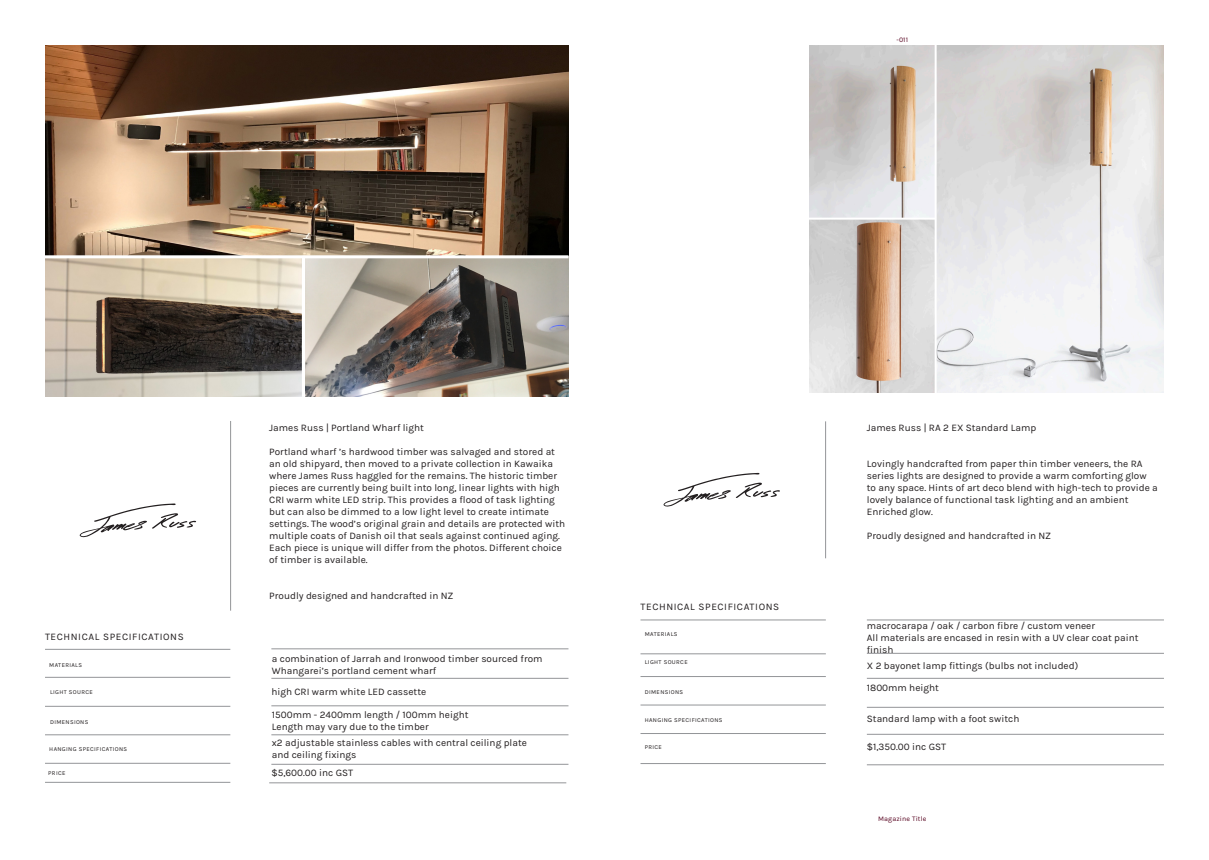
<style>
.page{position:relative;width:1209px;height:860px;background:#fff}
.page>*{position:absolute;margin:0;border:0;box-sizing:border-box;transform-origin:0 0}
.t1{font:10px/12px "Karla";color:#231f20}
.t2{font:10px "Karla";letter-spacing:.06em;color:#231f20}
.t3{font:7px "Karla";letter-spacing:.02em;color:#5b0925}
.t4{font:6px "Karla";letter-spacing:.06em;color:#231f20}
</style>
<div class="page">
<img style="left:936px;top:45px;width:228px;height:347px">
<img style="left:809px;top:45px;width:125px;height:173px">
<img style="left:809px;top:220px;width:125px;height:172px">
<hr style="left:825px;top:421px;width:1px;height:137px;background:#939598">
<svg style="left:663px;top:473px;width:117px;height:34px"></svg>
<hr style="left:640px;top:620px;width:186px;height:1px;background:#939598">
<hr style="left:640px;top:653px;width:186px;height:1px;background:#939598">
<hr style="left:640px;top:676px;width:186px;height:1px;background:#939598">
<hr style="left:640px;top:705px;width:186px;height:1px;background:#939598">
<hr style="left:640px;top:733px;width:186px;height:1px;background:#939598">
<hr style="left:640px;top:763px;width:186px;height:1px;background:#939598">
<hr style="left:867px;top:653px;width:297px;height:1px;background:#939598">
<hr style="left:867px;top:620px;width:297px;height:1px;background:#939598">
<hr style="left:867px;top:678px;width:297px;height:1px;background:#939598">
<hr style="left:867px;top:707px;width:297px;height:1px;background:#939598">
<hr style="left:867px;top:734px;width:297px;height:1px;background:#939598">
<hr style="left:867px;top:764px;width:297px;height:1px;background:#939598">
<hr style="left:45px;top:649px;width:185px;height:1px;background:#939598">
<hr style="left:45px;top:677px;width:185px;height:1px;background:#939598">
<hr style="left:45px;top:706px;width:185px;height:1px;background:#939598">
<hr style="left:45px;top:734px;width:185px;height:1px;background:#939598">
<hr style="left:45px;top:763px;width:185px;height:1px;background:#939598">
<hr style="left:45px;top:782px;width:185px;height:1px;background:#939598">
<hr style="left:271px;top:649px;width:297px;height:1px;background:#939598">
<hr style="left:271px;top:678px;width:297px;height:1px;background:#939598">
<hr style="left:271px;top:705px;width:297px;height:1px;background:#939598">
<hr style="left:271px;top:734px;width:297px;height:1px;background:#939598">
<hr style="left:271px;top:764px;width:297px;height:1px;background:#939598">
<hr style="left:269px;top:782px;width:297px;height:1px;background:#939598">
<hr style="left:230px;top:421px;width:1px;height:190px;background:#939598">
<svg style="left:79px;top:503px;width:117px;height:34px"></svg>
<img style="left:45px;top:45px;width:523px;height:210px">
<img style="left:45px;top:258px;width:257px;height:138px">
<img style="left:305px;top:258px;width:263px;height:139px">
<p class="t3" style="left:896px;top:36px;width:13px">-011</p>
<p class="t2" style="left:45px;top:631px;width:140px">TECHNICAL SPECIFICATIONS</p>
<p class="t4" style="left:49px;top:662px;width:34px">MATERIALS</p>
<p class="t4" style="left:50px;top:689px;width:44px">LIGHT SOURCE</p>
<p class="t4" style="left:50px;top:718px;width:40px">DIMENSIONS</p>
<p class="t4" style="left:49px;top:745px;width:79px">HANGING SPECIFICATIONS</p>
<p class="t4" style="left:48px;top:770px;width:19px">PRICE</p>
<p class="t1" style="left:269px;top:421px;width:156px">James Russ | Portland Wharf light</p>
<p class="t1" style="left:269px;top:445px;width:297px">Portland wharf ’s hardwood timber was salvaged and stored at an old shipyard, then moved to a private collection in Kawaika where James Russ haggled for the remains. The historic timber pieces are currently being built into long, linear lights with high CRI warm white LED strip. This provides a flood of task lighting but can also be dimmed to a low light level to create intimate settings. The wood’s original grain and details are protected with multiple coats of Danish oil that seals against continued aging.<br>Each piece is unique will differ from the photos. Different choice of timber is available.</p>
<p class="t1" style="left:269px;top:589px;width:186px">Proudly designed and handcrafted in NZ</p>
<p class="t1" style="left:272px;top:653px;width:272px">a combination of Jarrah and Ironwood timber sourced from</p>
<p class="t1" style="left:272px;top:665px;width:166px">Whangarei’s portland cement wharf</p>
<p class="t1" style="left:271px;top:685px;width:156px">high CRI warm white LED cassette</p>
<p class="t1" style="left:272px;top:709px;width:198px">1500mm - 2400mm length / 100mm height</p>
<p class="t1" style="left:272px;top:721px;width:158px">Length may vary due to the timber</p>
<p class="t1" style="left:272px;top:737px;width:256px">x2 adjustable stainless cables with central ceiling plate and ceiling fixings</p>
<p class="t1" style="left:271px;top:766px;width:83px">$5,600.00 inc GST</p>
<p class="t2" style="left:640px;top:601px;width:140px">TECHNICAL SPECIFICATIONS</p>
<p class="t4" style="left:645px;top:631px;width:34px">MATERIALS</p>
<p class="t4" style="left:645px;top:658px;width:44px">LIGHT SOURCE</p>
<p class="t4" style="left:645px;top:688px;width:40px">DIMENSIONS</p>
<p class="t4" style="left:645px;top:717px;width:79px">HANGING SPECIFICATIONS</p>
<p class="t4" style="left:645px;top:744px;width:19px">PRICE</p>
<p class="t1" style="left:867px;top:421px;width:171px">James Russ | RA 2 EX Standard Lamp</p>
<p class="t1" style="left:867px;top:457px;width:292px">Lovingly handcrafted from paper thin timber veneers, the RA series lights are designed to provide a warm comforting glow to any space. Hints of art deco blend with high-tech to provide a lovely balance of functional task lighting and an ambient</p>
<p class="t1" style="left:867px;top:505px;width:68px">Enriched glow.</p>
<p class="t1" style="left:867px;top:529px;width:186px">Proudly designed and handcrafted in NZ</p>
<p class="t1" style="left:867px;top:620px;width:230px">macrocarapa / oak / carbon fibre / custom veneer</p>
<p class="t1" style="left:867px;top:632px;width:273px">All materials are encased in resin with a UV clear coat paint finish</p>
<p class="t1" style="left:867px;top:660px;width:213px">X 2 bayonet lamp fittings (bulbs not included)</p>
<p class="t1" style="left:867px;top:682px;width:74px">1800mm height</p>
<p class="t1" style="left:867px;top:713px;width:154px">Standard lamp with a foot switch</p>
<p class="t1" style="left:867px;top:741px;width:81px">$1,350.00 inc GST</p>
<p class="t3" style="left:878px;top:815px;width:50px">Magazine Title</p>
</div>
